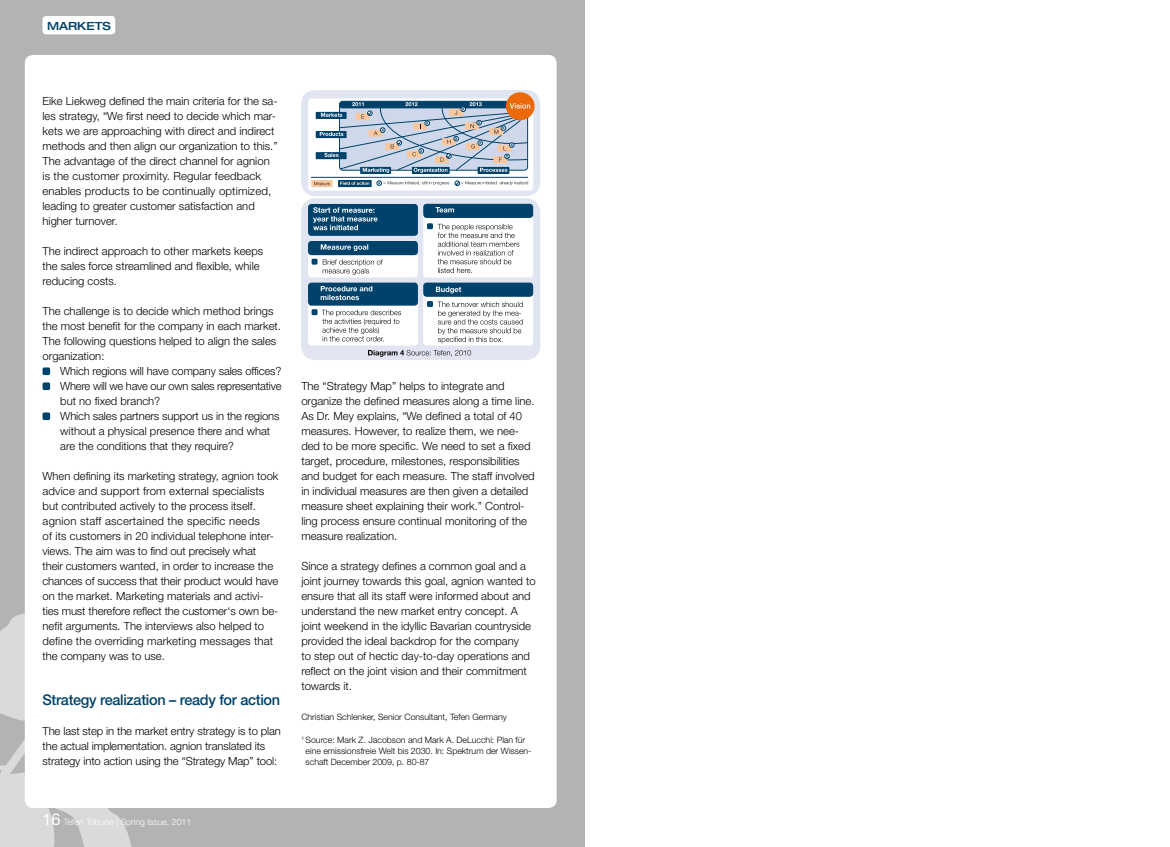
<style>
.page{position:relative;width:1170px;height:847px;background:#fff}
.page>*{position:absolute;margin:0;border:0;box-sizing:border-box;transform-origin:0 0}
.t1{font:500 14.75px "Helvetica Neue";letter-spacing:-.02em;color:#00426a}
.t2{font:300 11.25px/15px "Helvetica Neue";color:#000}
.t3{font:500 expanded 11.25px "Helvetica Neue";color:#00426a}
.t4{font:300 8.75px/11.2px "Helvetica Neue";color:#000}
.t5{font:300 8.75px "Helvetica Neue";color:#fff}
.s1{font-weight:400;font-size:16.25px}
</style>
<div class="page">
<div style="left:0;top:0;width:1169px;height:847px;background:#b1b3b4"></div>
<svg style="left:0;top:534px;width:132px;height:313px;fill:#d9dadb"></svg>
<div style="left:25px;top:55px;width:531px;height:753px;background:#fff;border-radius:8px"></div>
<div style="left:43px;top:367px;width:7px;height:8px;background:#00426a;border-radius:2px"></div>
<div style="left:43px;top:382px;width:7px;height:8px;background:#00426a;border-radius:2px"></div>
<div style="left:43px;top:412px;width:7px;height:8px;background:#00426a;border-radius:2px"></div>
<div style="left:43px;top:16px;width:72px;height:18px;background:#fff;border-radius:4px"></div>
<div style="left:301px;top:198px;width:239px;height:162px;background:#e0e5f1;border-radius:14px"></div>
<div style="left:301px;top:90px;width:239px;height:106px;background:#e0e5f1;border-radius:14px"></div>
<div style="left:308px;top:98px;width:225px;height:93px;background:#fff;border-radius:3px"></div>
<svg style="left:368px;top:350px;width:103px;height:7px"></svg>
<div style="left:308px;top:204px;width:110px;height:32px;background:#00426a;border-radius:3px"></div>
<svg style="left:313px;top:207px;width:64px;height:23px"></svg>
<div style="left:308px;top:246px;width:110px;height:31px;background:#fff;border-radius:3px"></div>
<div style="left:308px;top:241px;width:110px;height:14px;background:#00426a;border-radius:3px"></div>
<svg style="left:321px;top:244px;width:47px;height:7px"></svg>
<div style="left:308px;top:289px;width:110px;height:56px;background:#fff;border-radius:3px"></div>
<div style="left:308px;top:283px;width:110px;height:23px;background:#00426a;border-radius:3px"></div>
<svg style="left:320px;top:286px;width:52px;height:14px"></svg>
<div style="left:423px;top:210px;width:110px;height:67px;background:#fff;border-radius:3px"></div>
<div style="left:423px;top:204px;width:110px;height:14px;background:#00426a;border-radius:3px"></div>
<svg style="left:435px;top:207px;width:19px;height:5px"></svg>
<div style="left:423px;top:289px;width:110px;height:56px;background:#fff;border-radius:3px"></div>
<div style="left:423px;top:283px;width:110px;height:14px;background:#00426a;border-radius:3px"></div>
<svg style="left:436px;top:287px;width:25px;height:6px"></svg>
<div style="left:506px;top:92px;width:28px;height:28px;background:#eb690b;border-radius:50%"></div>
<div style="left:360px;top:167px;width:31px;height:7px;background:#00426a"></div>
<div style="left:316px;top:112px;width:30px;height:7px;background:#00426a"></div>
<svg style="left:316px;top:131px;width:30px;height:7px"></svg>
<div style="left:316px;top:152px;width:30px;height:7px;background:#00426a"></div>
<div style="left:412px;top:167px;width:37px;height:7px;background:#00426a"></div>
<div style="left:477px;top:167px;width:32px;height:7px;background:#00426a"></div>
<svg style="left:320px;top:101px;width:210px;height:72px;background:#a8b5c3"></svg>
<svg style="left:311px;top:180px;width:21px;height:7px"></svg>
<svg style="left:314px;top:182px;width:16px;height:3px"></svg>
<svg style="left:338px;top:180px;width:33px;height:7px"></svg>
<svg style="left:340px;top:182px;width:29px;height:3px"></svg>
<svg style="left:455px;top:181px;width:73px;height:5px"></svg>
<svg style="left:377px;top:181px;width:72px;height:5px"></svg>
<hr style="left:311px;top:177px;width:216px;height:1px;background:#00426a">
<svg style="left:427px;top:301px;width:96px;height:42px"></svg>
<svg style="left:427px;top:223px;width:92px;height:50px"></svg>
<svg style="left:311px;top:309px;width:90px;height:32px"></svg>
<svg style="left:311px;top:259px;width:72px;height:16px"></svg>
<div style="left:585px;top:0;width:584px;height:847px;background:#fff"></div>
<p class="t3" style="left:47px;top:19px;width:65px">MARKETS</p>
<p class="t2" style="left:43px;top:93px;width:236px">Eike Liekweg defined the main criteria for the sa&shy;les strategy, “We first need to decide which mar&shy;kets we are approaching with direct and indirect methods and then align our organization to this.” The advantage of the direct channel for agnion is the customer proximity. Regular feedback enables products to be continually optimized, leading to greater customer satisfaction and higher turnover.</p>
<p class="t2" style="left:43px;top:243px;width:222px">The indirect approach to other markets keeps the sales force streamlined and flexible, while reducing costs.</p>
<p class="t2" style="left:43px;top:303px;width:240px">The challenge is to decide which method brings the most benefit for the company in each market.<br>The following questions helped to align the sales organization:</p>
<p class="t2" style="left:60px;top:363px;width:223px">Which regions will have company sales offices?<br>Where will we have our own sales representative but no fixed branch?<br>Which sales partners support us in the regions without a physical presence there and what are the conditions that they require?</p>
<p class="t2" style="left:43px;top:468px;width:237px">When defining its marketing strategy, agnion took advice and support from external specialists but contributed actively to the process itself. agnion staff ascertained the specific needs<br>of its customers in 20 individual telephone inter&shy;views. The aim was to find out precisely what their customers wanted, in order to increase the chances of success that their product would have on the market. Marketing materials and activi&shy;ties must therefore reflect the customer‘s own be&shy;nefit arguments. The interviews also helped to define the overriding marketing messages that the company was to use.</p>
<h1 class="t1" style="left:43px;top:691px;width:239px">Strategy realization – ready for action</h1>
<p class="t2" style="left:43px;top:723px;width:240px">The last step in the market entry strategy is to plan the actual implementation. agnion translated its strategy into action using the “Strategy Map” tool:</p>
<p class="t5" style="left:43px;top:817px;width:150px"><span class="s1">16</span> Tefen Tribune | Spring Issue, 2011</p>
<p class="t2" style="left:301px;top:378px;width:235px">The “Strategy Map” helps to integrate and organize the defined measures along a time line.<br>As Dr. Mey explains, “We defined a total of 40 measures. However, to realize them, we nee&shy;ded to be more specific. We need to set a fixed target, procedure, milestones, responsibilities and budget for each measure. The staff involved in individual measures are then given a detailed measure sheet explaining their work.” Control&shy;ling process ensure continual monitoring of the measure realization.</p>
<p class="t2" style="left:301px;top:558px;width:236px">Since a strategy defines a common goal and a joint journey towards this goal, agnion wanted to ensure that all its staff were informed about and understand the new market entry concept. A joint weekend in the idyllic Bavarian countryside provided the ideal backdrop for the company<br>to step out of hectic day-to-day operations and reflect on the joint vision and their commitment towards it.</p>
<p class="t4" style="left:301px;top:711px;width:207px">Christian Schlenker, Senior Consultant, Tefen Germany</p>
<p class="t4" style="left:305px;top:734px;width:227px;text-indent:-4px"><sup>1</sup> Source: Mark Z. Jacobson and Mark A. DeLucchi: Plan für eine emissionsfreie Welt bis 2030. In: Spektrum der Wissen&shy;schaft December 2009, p. 80-87</p>
</div>
